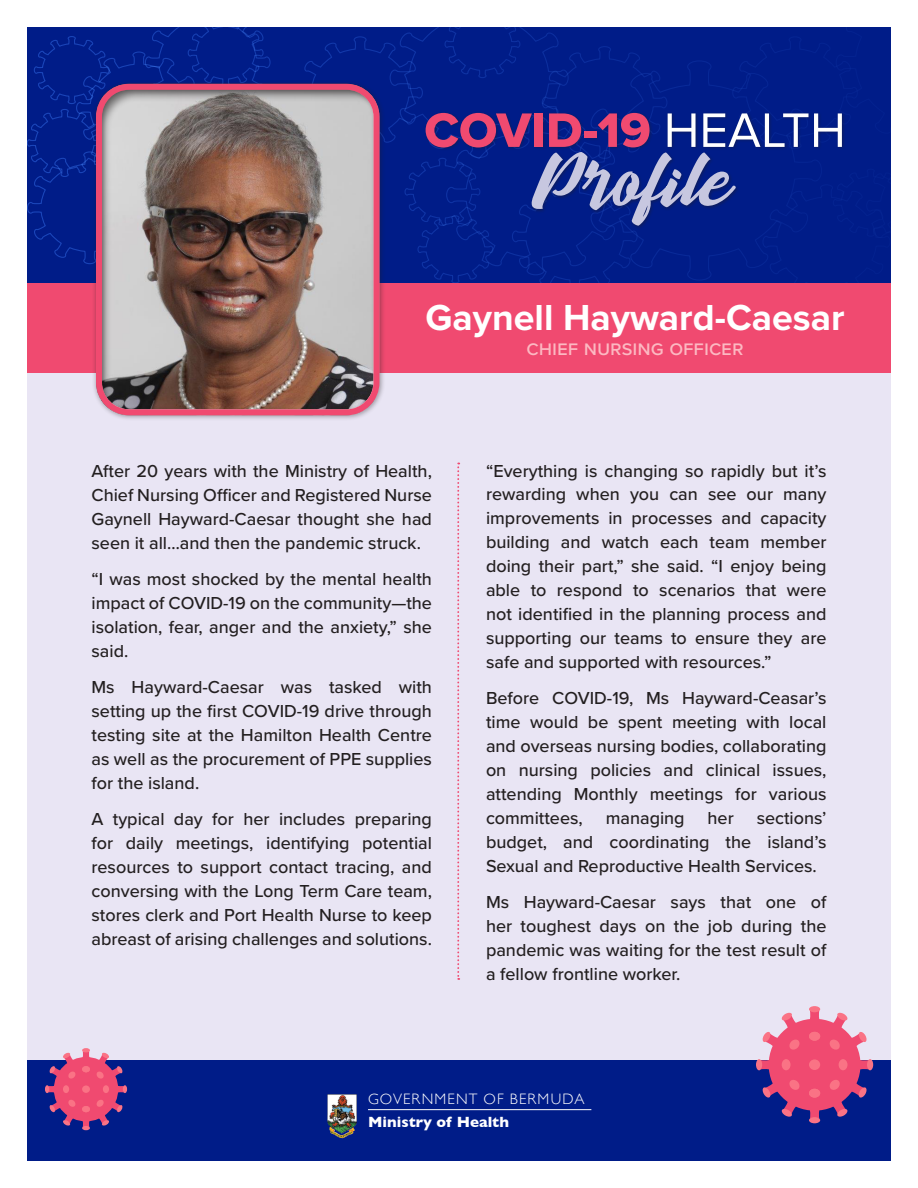
<style>
.page{position:relative;width:918px;height:1188px;background:#fff}
.page>*{position:absolute;margin:0;border:0;box-sizing:border-box;transform-origin:0 0}
.t1{font:82.5px "Camping";color:#c7c7e0}
.t2{font:50.1px "Proxima Nova Extrabld";color:#f04a70}
.t3{font:700 37.5px "Proxima Nova";color:#fff}
.t4{font:500 21px "Proxima Nova";color:#fcb9c2}
.t5{font:500 18px/24px "Proxima Nova";color:#231f20;text-align:justify}
.t6{font:300 15.15px "Gill Sans";letter-spacing:.08em;color:#fff}
.t7{font:700 15.15px "Gill Sans";color:#fff}
.s1{font-family:"Proxima Nova";color:#fff}
</style>
<div class="page">
<div style="left:27px;top:34px;width:864px;height:1127px;background:#e9e5f4"></div>
<div style="left:27px;top:27px;width:864px;height:257px;background:#001c88"></div>
<div style="left:27px;top:1061px;width:864px;height:100px;background:#001c88"></div>
<svg style="left:45px;top:1048px;width:82px;height:82px"></svg>
<div style="left:82px;top:1066px;width:8px;height:6px;background:#fa7385;border-radius:50%"></div>
<div style="left:82px;top:1106px;width:8px;height:6px;background:#fa7385;border-radius:50%"></div>
<div style="left:82px;top:1085px;width:8px;height:8px;background:#fa7385;border-radius:50%"></div>
<hr style="left:368px;top:1109px;width:223px;height:1px;background:#fff">
<img style="left:327px;top:1094px;width:30px;height:45px">
<svg style="left:457px;top:463px;width:2px;height:517px"></svg>
<div style="left:769px;top:1019px;width:92px;height:92px;background:#f04a70;border-radius:50%"></div>
<svg style="left:761px;top:1058px;width:9px;height:13px"></svg>
<div style="left:756px;top:1059px;width:6px;height:11px;background:#fa7385;border-radius:50%"></div>
<svg style="left:860px;top:1058px;width:9px;height:13px"></svg>
<div style="left:867px;top:1059px;width:6px;height:11px;background:#fa7385;border-radius:50%"></div>
<svg style="left:808px;top:1011px;width:13px;height:9px"></svg>
<div style="left:809px;top:1006px;width:11px;height:6px;background:#fa7385;border-radius:50%"></div>
<svg style="left:808px;top:1110px;width:13px;height:9px"></svg>
<div style="left:809px;top:1117px;width:11px;height:6px;background:#fa7385;border-radius:50%"></div>
<svg style="left:762px;top:1078px;width:40px;height:39px"></svg>
<svg style="left:829px;top:1012px;width:38px;height:40px"></svg>
<div style="left:782px;top:1059px;width:9px;height:11px;background:#fa7385;border-radius:50%"></div>
<div style="left:839px;top:1059px;width:8px;height:11px;background:#fa7385;border-radius:50%"></div>
<svg style="left:762px;top:1012px;width:40px;height:40px"></svg>
<svg style="left:827px;top:1078px;width:40px;height:39px"></svg>
<div style="left:809px;top:1032px;width:11px;height:9px;background:#fa7385;border-radius:50%"></div>
<div style="left:809px;top:1089px;width:11px;height:9px;background:#fa7385;border-radius:50%"></div>
<div style="left:809px;top:1059px;width:11px;height:11px;background:#fa7385;border-radius:50%"></div>
<svg style="left:27px;top:27px;width:244px;height:237px"></svg>
<svg style="left:304px;top:27px;width:364px;height:257px"></svg>
<svg style="left:576px;top:60px;width:199px;height:221px"></svg>
<div style="left:27px;top:284px;width:864px;height:90px;background:#f04a70"></div>
<div style="left:92px;top:80px;width:294px;height:341px;background:#231f20;opacity:.4"></div>
<div style="left:96px;top:84px;width:284px;height:331px;border:6px solid #f04a70;border-radius:30px"></div>
<div style="left:424px;top:111px;width:422px;height:119px;background:#231f20;opacity:.4"></div>
<h2 class="t2" style="left:424px;top:93px;width:423px">COVID-19 <span class="s1">HEALTH</span></h2>
<h1 class="t1" style="left:537px;top:129px;width:197px">Profile</h1>
<h3 class="t3" style="left:425px;top:296px;width:421px">Gaynell Hayward-Caesar</h3>
<p class="t4" style="left:526px;top:332px;width:219px">chief nursing officer</p>
<p class="t5" style="left:92px;top:458px;width:342px">After 20 years with the Ministry of Health, Chief Nursing Officer and Registered Nurse Gaynell Hayward-Caesar thought she had seen it all…and then the pandemic struck.</p>
<p class="t5" style="left:92px;top:566px;width:342px">“I was most shocked by the mental health impact of COVID-19 on the community—the isolation, fear, anger and the anxiety,” she said.</p>
<p class="t5" style="left:92px;top:674px;width:342px">Ms Hayward-Caesar was tasked with setting up the first COVID-19 drive through testing site at the Hamilton Health Centre as well as the procurement of PPE supplies for the island.</p>
<p class="t5" style="left:92px;top:806px;width:342px">A typical day for her includes preparing for daily meetings, identifying potential resources to support contact tracing, and conversing with the Long Term Care team, stores clerk and Port Health Nurse to keep abreast of arising challenges and solutions.</p>
<p class="t5" style="left:486px;top:458px;width:342px">“Everything is changing so rapidly but it’s rewarding when you can see our many improvements in processes and capacity building and watch each team member doing their part,” she said. “I enjoy being able to respond to scenarios that were not identified in the planning process and supporting our teams to ensure they are safe and supported with resources.”</p>
<p class="t5" style="left:486px;top:686px;width:342px">Before COVID-19, Ms Hayward-Ceasar’s time would be spent meeting with local and overseas nursing bodies, collaborating on nursing policies and clinical issues, attending Monthly meetings for various committees,</p>
<p class="t5" style="left:486px;top:806px;width:342px;text-indent:271px">sections’ budget, and coordinating the island’s Sexual and Reproductive Health Services.</p>
<p class="t5" style="left:486px;top:890px;width:342px">Ms Hayward-Caesar says that one of her toughest days on the job during the pandemic was waiting for the test result of a fellow frontline worker.</p>
<p class="t5" style="left:606px;top:806px;width:81px">managing</p>
<p class="t5" style="left:708px;top:806px;width:28px">her</p>
<p class="t6" style="left:368px;top:1087px;width:218px">GOVERNMENT OF BERMUDA</p>
<p class="t7" style="left:368px;top:1109px;width:142px">Ministry of Health</p>
</div>
